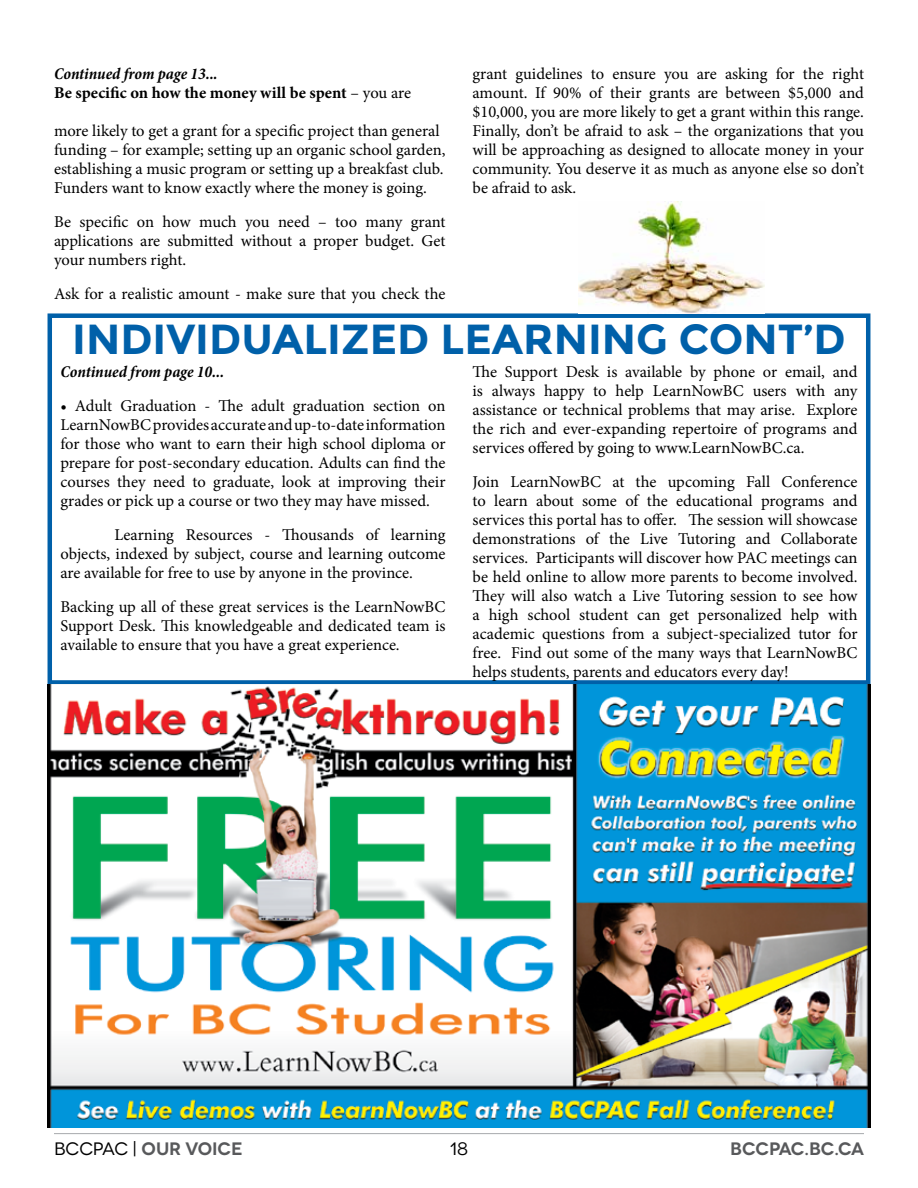
<style>
.page{position:relative;width:918px;height:1188px;background:#fff}
.page>*{position:absolute;margin:0;border:0;box-sizing:border-box;transform-origin:0 0}
.t1{font:700 42px "Montserrat";color:#0060a9}
.t2{font:600 18px "Novecentowide";letter-spacing:-.01em;color:#58595b}
.t3{font:18px "Novecentowide";color:#000}
.t4{font:16.5px/18.9px "Minion Pro";letter-spacing:-.005em;color:#000;text-align:justify}
.t5{font:700 16.5px/19px "Minion Pro";color:#000}
.t6{font:italic 700 condensed 16.5px "Minion Pro";color:#000}
.s1{font-style:italic;font-stretch:condensed}
.s2{font-weight:400}
.s3{font-weight:400;color:#000}
</style>
<div class="page">
<div style="left:48px;top:313px;width:822px;height:372px;border:4px solid #0060a9"></div>
<img style="left:578px;top:202px;width:187px;height:111px">
<hr style="left:54px;top:1133px;width:810px;height:1px;background:#a7a9ac">
<img style="left:48px;top:685px;width:822px;height:442px">
<p class="t5" style="left:54px;top:64px;width:359px"><span class="s1">Continued from page 13...<br></span>Be specific on how the money will be spent <span class="s2">– you are</span></p>
<p class="t4" style="left:54px;top:122px;width:393px;text-align:left">more likely to get a grant for a specific project than general funding – for example; setting up an organic school garden, establishing a music program or setting up a breakfast club.<br>Funders want to know exactly where the money is going.</p>
<p class="t4" style="left:54px;top:213px;width:393px">Be specific on how much you need – too many grant applications are submitted without a proper budget. Get your numbers right.</p>
<p class="t4" style="left:54px;top:285px;width:393px">Ask for a realistic amount - make sure that you check the</p>
<p class="t4" style="left:473px;top:65px;width:393px">grant guidelines to ensure you are asking for the right amount. If 90% of their grants are between $5,000 and $10,000, you are more likely to get a grant within this range.<br>Finally, don’t be afraid to ask – the organizations that you will be approaching as designed to allocate money in your community. You deserve it as much as anyone else so don’t be afraid to ask.</p>
<h1 class="t1" style="left:72px;top:314px;width:775px">INDIVIDUALIZED LEARNING CONT’D</h1>
<p class="t6" style="left:60px;top:361px;width:165px">Continued from page 10...</p>
<p class="t4" style="left:60px;top:397px;width:387px">• Adult Graduation - The adult graduation section on LearnNowBC provides accurate and up-to-date information for those who want to earn their high school diploma or prepare for post-secondary education. Adults can find the courses they need to graduate, look at improving their grades or pick up a course or two they may have missed.</p>
<p class="t4" style="left:60px;top:525px;width:387px;text-indent:54px">Learning Resources - Thousands of learning objects, indexed by subject, course and learning outcome are available for free to use by anyone in the province.</p>
<p class="t4" style="left:60px;top:597px;width:387px">Backing up all of these great services is the LearnNowBC Support Desk. This knowledgeable and dedicated team is available to ensure that you have a great experience.</p>
<p class="t4" style="left:473px;top:363px;width:387px">The Support Desk is available by phone or email, and is always happy to help LearnNowBC users with any assistance or technical problems that may arise. Explore the rich and ever-expanding repertoire of programs and services offered by going to www.LearnNowBC.ca.</p>
<p class="t4" style="left:473px;top:473px;width:387px">Join LearnNowBC at the upcoming Fall Conference to learn about some of the educational programs and services this portal has to offer. The session will showcase demonstrations of the Live Tutoring and Collaborate services. Participants will discover how PAC meetings can be held online to allow more parents to become involved.<br>They will also watch a Live Tutoring session to see how a high school student can get personalized help with academic questions from a subject-specialized tutor for free. Find out some of the many ways that LearnNowBC helps students, parents and educators every day!</p>
<p class="t2" style="left:54px;top:1137px;width:190px"><span class="s3">BCCPAC |</span> OUR VOICE</p>
<p class="t3" style="left:450px;top:1138px;width:20px">18</p>
<p class="t2" style="left:730px;top:1137px;width:135px">BCCPAC.BC.CA</p>
</div>
